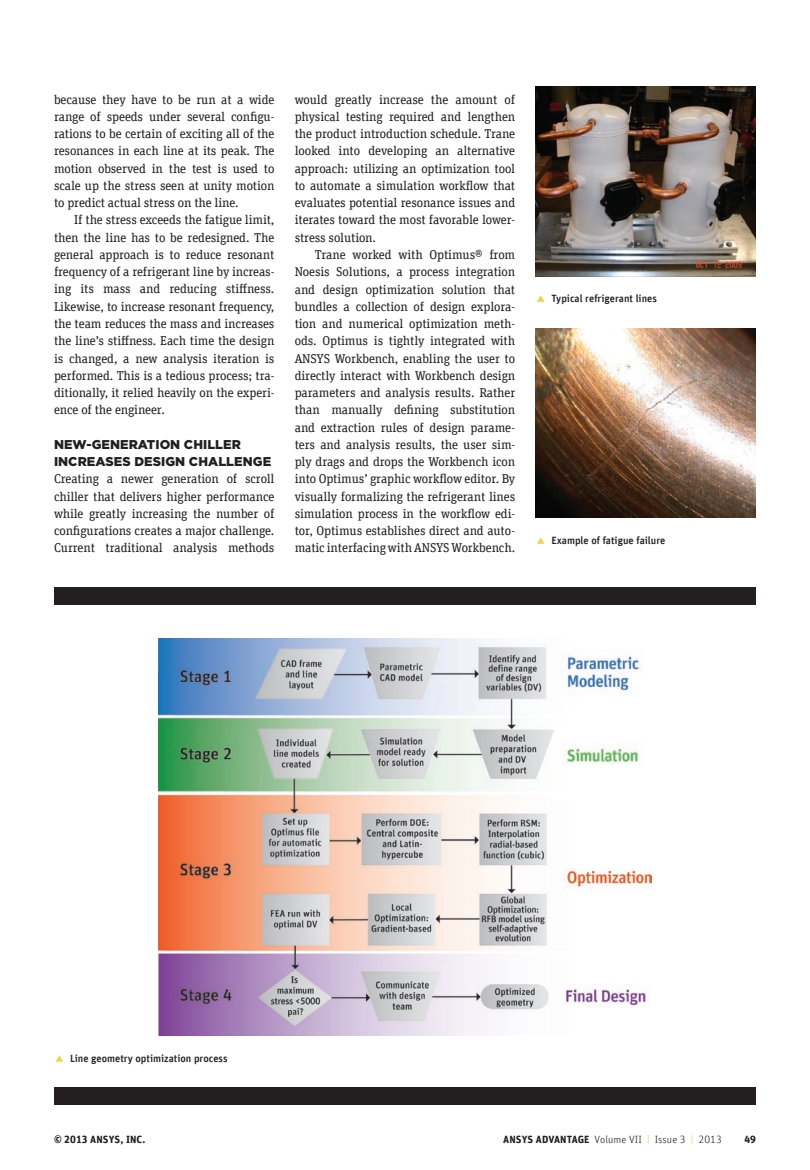
<style>
.page{position:relative;width:810px;height:1170px;background:#fff}
.page>*{position:absolute;margin:0;border:0;box-sizing:border-box;transform-origin:0 0}
.Body_Copy{font:12.75px/17.2px "Unit Slab Offc Pro";letter-spacing:-.01em;color:#231f20;text-align:justify}
.Body_Copy___Par_1{font:12.75px/17.2px "Unit Slab Offc Pro";letter-spacing:-.01em;color:#231f20;text-align:justify}
.Subhead{font:900 12.75px/17.2px "Gotham";letter-spacing:.005em;color:#231f20}
.Feature_Caption{font:500 10.5px "Unit Offc Pro";color:#231f20}
.t1{font:300 10.5px "Unit Offc Pro";letter-spacing:.01em;color:#231f20}
.t2{font:700 10.5px "Unit Offc Pro";letter-spacing:.01em;color:#231f20}
.s1{font-weight:700}
.s2{color:#f6cf46}
</style>
<div class="page">
<img style="left:159px;top:638px;width:492px;height:397px">
<div style="left:54px;top:587px;width:702px;height:17px;background:#231f20"></div>
<div style="left:54px;top:1087px;width:702px;height:17px;background:#231f20"></div>
<img style="left:536px;top:86px;width:220px;height:190px">
<img style="left:536px;top:328px;width:220px;height:190px">
<p class="Body_Copy___Par_1" style="left:54px;top:90px;width:222px">because they have to be run at a wide range of speeds under several configu&shy;rations to be certain of exciting all of the resonances in each line at its peak. The motion observed in the test is used to scale up the stress seen at unity motion to predict actual stress on the line.</p>
<p class="Body_Copy" style="left:54px;top:211px;width:222px;text-indent:20px">If the stress exceeds the fatigue limit, then the line has to be redesigned. The general approach is to reduce resonant frequency of a refrigerant line by increas&shy;ing its mass and reducing stiffness.<br>Likewise, to increase resonant frequency, the team reduces the mass and increases the line’s stiffness. Each time the design is changed, a new analysis iteration is performed. This is a tedious process; tra&shy;ditionally, it relied heavily on the experi&shy;ence of the engineer.</p>
<p class="Subhead" style="left:54px;top:435px;width:219px">NEW-GENERATION CHILLER<br>INCREASES DESIGN CHALLENGE</p>
<p class="Body_Copy___Par_1" style="left:54px;top:470px;width:222px">Creating a newer generation of scroll chiller that delivers higher performance while greatly increasing the number of configurations creates a major challenge.<br>Current traditional analysis methods</p>
<p class="Body_Copy___Par_1" style="left:295px;top:90px;width:222px">would greatly increase the amount of physical testing required and lengthen the product introduction schedule. Trane looked into developing an alternative approach: utilizing an optimization tool to automate a simulation workflow that evaluates potential resonance issues and iterates toward the most favorable lower&shy;stress solution.</p>
<p class="Body_Copy" style="left:295px;top:245px;width:222px;text-indent:20px">Trane worked with Optimus® from Noesis Solutions, a process integration and design optimization solution that bundles a collection of design explora&shy;tion and numerical optimization meth&shy;ods. Optimus is tightly integrated with ANSYS Workbench, enabling the user to directly interact with Workbench design parameters and analysis results. Rather than manually defining substitution and extraction rules of design parame&shy;ters and analysis results, the user sim&shy;ply drags and drops the Workbench icon into Optimus’ graphic workflow editor. By visually formalizing the refrigerant lines simulation process in the workflow edi&shy;tor, Optimus establishes direct and auto&shy;matic interfacing with ANSYS Workbench.</p>
<p class="Feature_Caption" style="left:551px;top:291px;width:107px">Typical refrigerant lines</p>
<p class="Feature_Caption" style="left:551px;top:532px;width:115px">Example of fatigue failure</p>
<p class="Feature_Caption" style="left:70px;top:1050px;width:159px">Line geometry optimization process</p>
<p class="t2" style="left:54px;top:1131px;width:93px">© 2013 ANSYS, INC.</p>
<p class="t1" style="left:503px;top:1132px;width:220px"><span class="s1">ANSYS ADVANTAGE</span> Volume VII <span class="s2">|</span> Issue 3 <span class="s2">|</span> 2013</p>
<p class="t2" style="left:744px;top:1131px;width:13px">49</p>
</div>
